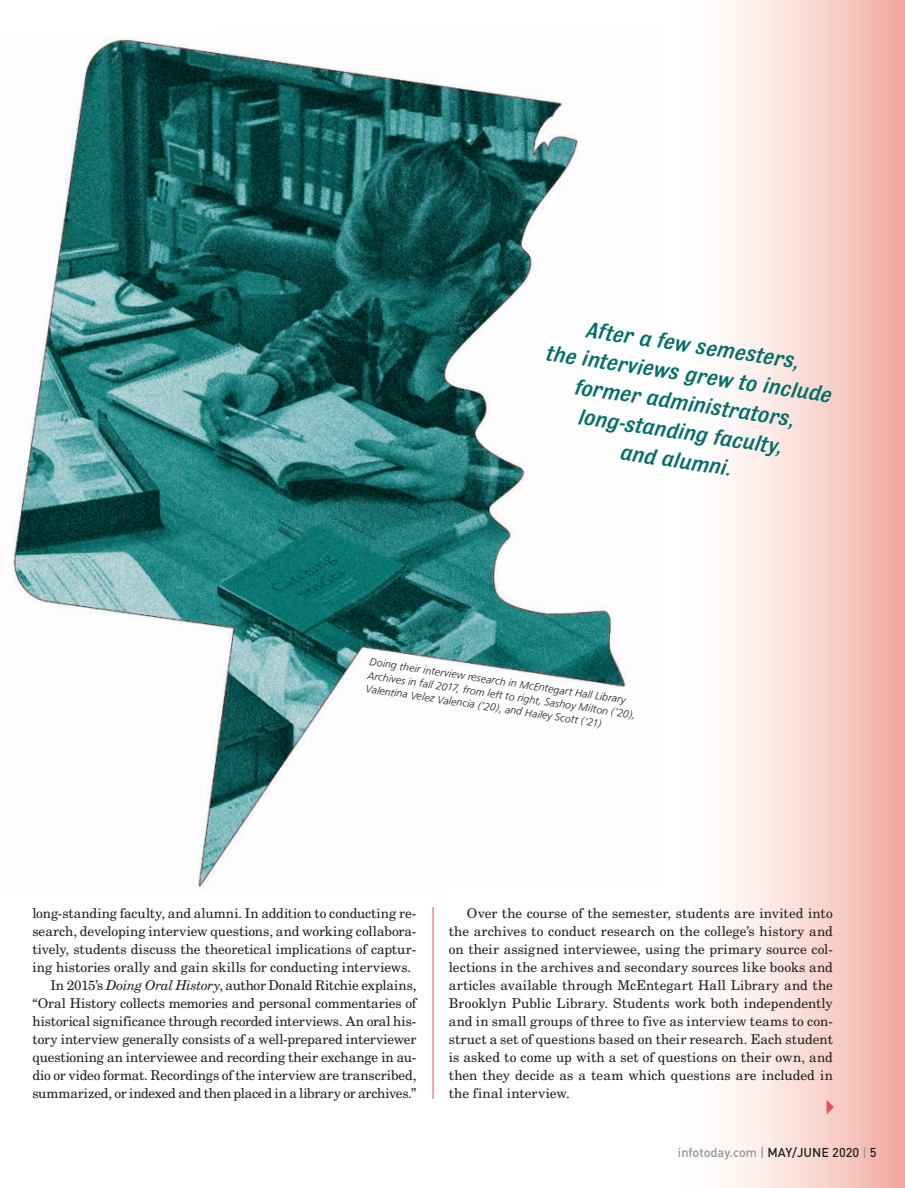
<style>
.page{position:relative;width:905px;height:1188px;background:#fff}
.page>*{position:absolute;margin:0;border:0;box-sizing:border-box;transform-origin:0 0}
.t1{font:italic 500 23.7px/29.1px "Bulldog";color:#016f66;text-align:center}
.t2{font:16.5px "European Pi Three";color:#e34e5a}
.body_copy{font:13.5px/18px "New Century Schlbk";letter-spacing:-.005em;color:#231f20;text-align:justify}
.t3{font:500 12.75px "DIN";color:#939598}
.t4{font:italic 300 10.5px/13.5px "Frutiger";color:#231f20}
.s1{font-style:italic}
.s2{color:#231f20}
</style>
<div class="page">
<img style="left:13px;top:39px;width:613px;height:849px">
<div style="left:659px;top:0;width:245px;height:1188px;background:linear-gradient(to right,#fff,#f3b2a9)"></div>
<hr style="left:432px;top:907px;width:1px;height:192px;background:#e34e5a">
<p class="t1" style="left:553px;top:308px;width:289px;rotate:9deg">After a few semesters,<br>the interviews grew to include former administrators, long-standing faculty,<br>and alumni.</p>
<p class="t4" style="left:371px;top:654px;width:272px;rotate:9deg">Doing their interview research in McEntegart Hall Library<br>Archives in fall 2017, from left to right, Sashoy Milton (’20),<br>Valentina Velez Valencia (’20), and Hailey Scott (’21)</p>
<p class="body_copy" style="left:32px;top:904px;width:385px">long-standing faculty, and alumni. In addition to conducting re&shy;search, developing interview questions, and working collabora&shy;tively, students discuss the theoretical implications of captur&shy;ing histories orally and gain skills for conducting interviews.</p>
<p class="body_copy" style="left:32px;top:976px;width:385px;text-indent:18px">In 2015’s <span class="s1">Doing Oral History</span>, author Donald Ritchie explains, “Oral History collects memories and personal commentaries of historical significance through recorded interviews. An oral his&shy;tory interview generally consists of a well-prepared interviewer questioning an interviewee and recording their exchange in au&shy;dio or video format. Recordings of the interview are transcribed, summarized, or indexed and then placed in a library or archives.”</p>
<p class="body_copy" style="left:449px;top:904px;width:385px;text-indent:18px">Over the course of the semester, students are invited into the archives to conduct research on the college’s history and on their assigned interviewee, using the primary source col&shy;lections in the archives and secondary sources like books and articles available through McEntegart Hall Library and the Brooklyn Public Library. Students work both independently and in small groups of three to five as interview teams to con&shy;struct a set of questions based on their research. Each student is asked to come up with a set of questions on their own, and then they decide as a team which questions are included in the final interview.</p>
<p class="t2" style="left:826px;top:1096px;width:10px">A</p>
<p class="t3" style="left:678px;top:1144px;width:200px">infotoday.com | <span class="s2">MAY/JUNE 2020</span> | <span class="s2">5</span></p>
</div>
